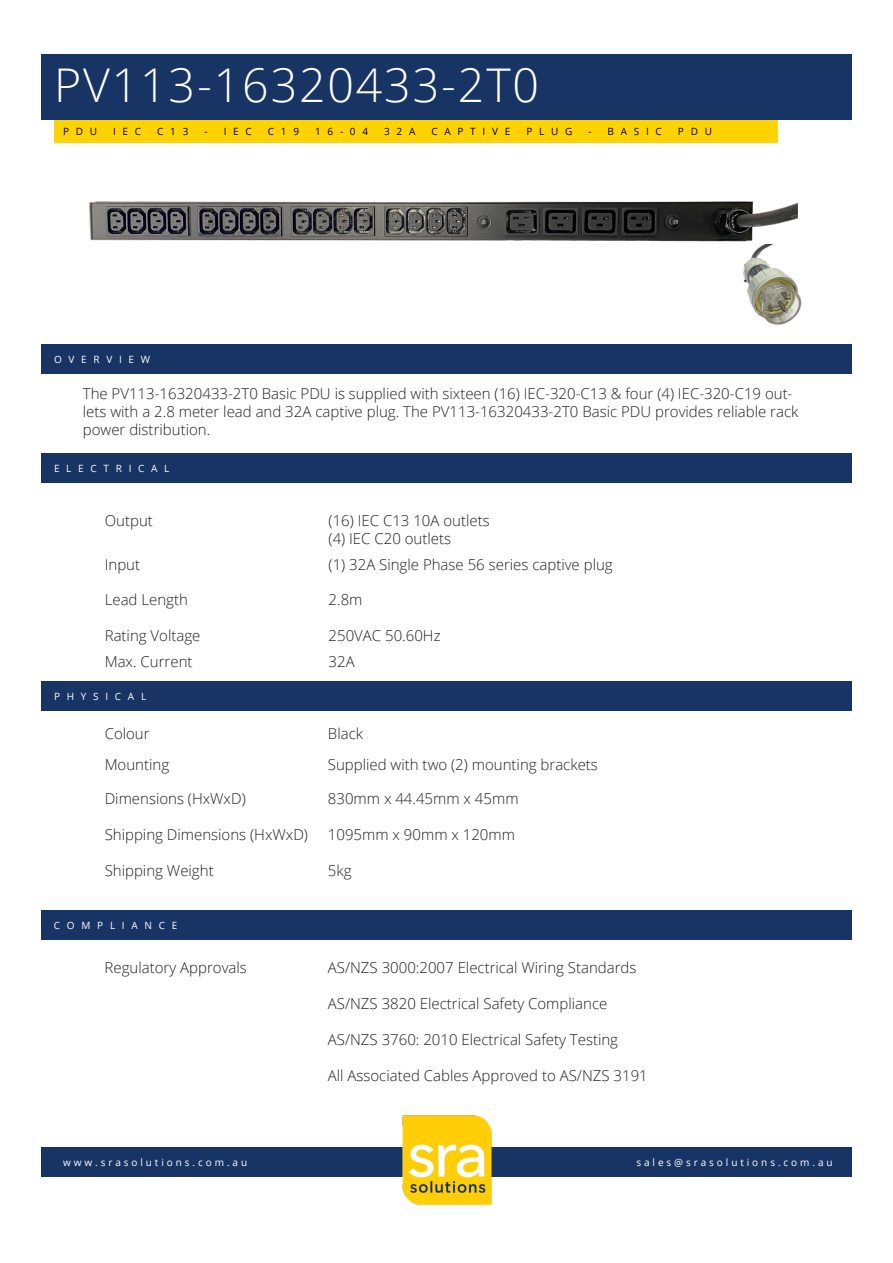
<style>
.page{position:relative;width:893px;height:1263px;background:#fff}
.page>*{position:absolute;margin:0;border:0;box-sizing:border-box;transform-origin:0 0}
.t1{font:300 46.5px "Open Sans";letter-spacing:.04em;color:#fff}
.t2{font:300 15px/18px "Open Sans";color:#231f20}
.t3{font:10.05px "Open Sans";letter-spacing:.29em;color:#fff}
.t4{font:10.05px "Open Sans";letter-spacing:.67em;color:#000}
.t5{font:10.05px "Open Sans";letter-spacing:.67em;color:#fff}
</style>
<div class="page">
<div style="left:41px;top:1148px;width:811px;height:29px;background:#173464"></div>
<div style="left:54px;top:120px;width:723px;height:23px;background:#ffd204"></div>
<div style="left:41px;top:54px;width:811px;height:66px;background:#173464"></div>
<div style="left:41px;top:344px;width:811px;height:30px;background:#173464"></div>
<div style="left:41px;top:681px;width:811px;height:30px;background:#173464"></div>
<img style="left:397px;top:1115px;width:99px;height:90px">
<div style="left:41px;top:453px;width:811px;height:30px;background:#173464"></div>
<div style="left:41px;top:910px;width:811px;height:30px;background:#173464"></div>
<img style="left:89px;top:201px;width:708px;height:44px">
<img style="left:743px;top:245px;width:59px;height:80px">
<p class="t1" style="left:54px;top:54px;width:487px">PV113-16320433-2T0</p>
<p class="t4" style="left:63px;top:125px;width:36px">PDU</p>
<p class="t4" style="left:113px;top:125px;width:30px">IEC</p>
<p class="t4" style="left:157px;top:125px;width:33px">C13</p>
<p class="t4" style="left:204px;top:125px;width:49px">- IEC</p>
<p class="t4" style="left:268px;top:125px;width:33px">C19</p>
<p class="t4" style="left:315px;top:125px;width:55px">16-04</p>
<p class="t4" style="left:384px;top:125px;width:33px">32A</p>
<p class="t4" style="left:431px;top:125px;width:80px">CAPTIVE</p>
<p class="t4" style="left:526px;top:125px;width:47px">PLUG</p>
<p class="t4" style="left:588px;top:125px;width:75px">- BASIC</p>
<p class="t4" style="left:678px;top:125px;width:36px">PDU</p>
<p class="t5" style="left:54px;top:352px;width:98px">OVERVIEW</p>
<p class="t2" style="left:83px;top:385px;width:717px">The PV113-16320433-2T0 Basic PDU is supplied with sixteen (16) IEC-320-C13 &amp; four (4) IEC-320-C19 out&shy;lets with a 2.8 meter lead and 32A captive plug. The PV113-16320433-2T0 Basic PDU provides reliable rack power distribution.</p>
<p class="t5" style="left:54px;top:461px;width:117px">ELECTRICAL</p>
<p class="t2" style="left:105px;top:511px;width:50px">Output</p>
<p class="t2" style="left:329px;top:511px;width:163px">(16) IEC C13 10A outlets</p>
<p class="t2" style="left:329px;top:529px;width:124px">(4) IEC C20 outlets</p>
<p class="t2" style="left:105px;top:556px;width:37px">Input</p>
<p class="t2" style="left:329px;top:556px;width:286px">(1) 32A Single Phase 56 series captive plug</p>
<p class="t2" style="left:105px;top:590px;width:85px">Lead Length</p>
<p class="t2" style="left:329px;top:590px;width:35px">2.8m</p>
<p class="t2" style="left:105px;top:626px;width:97px">Rating Voltage</p>
<p class="t2" style="left:329px;top:626px;width:114px">250VAC 50.60Hz</p>
<p class="t2" style="left:105px;top:652px;width:89px">Max. Current</p>
<p class="t2" style="left:329px;top:652px;width:28px">32A</p>
<p class="t5" style="left:54px;top:689px;width:94px">PHYSICAL</p>
<p class="t2" style="left:105px;top:725px;width:46px">Colour</p>
<p class="t2" style="left:328px;top:725px;width:37px">Black</p>
<p class="t2" style="left:105px;top:755px;width:66px">Mounting</p>
<p class="t2" style="left:328px;top:755px;width:271px">Supplied with two (2) mounting brackets</p>
<p class="t2" style="left:105px;top:789px;width:143px">Dimensions (HxWxD)</p>
<p class="t2" style="left:328px;top:789px;width:192px">830mm x 44.45mm x 45mm</p>
<p class="t2" style="left:105px;top:825px;width:205px">Shipping Dimensions (HxWxD)</p>
<p class="t2" style="left:328px;top:825px;width:189px">1095mm x 90mm x 120mm</p>
<p class="t2" style="left:105px;top:861px;width:110px">Shipping Weight</p>
<p class="t2" style="left:328px;top:861px;width:25px">5kg</p>
<p class="t5" style="left:54px;top:918px;width:125px">COMPLIANCE</p>
<p class="t2" style="left:105px;top:958px;width:144px">Regulatory Approvals</p>
<p class="t2" style="left:328px;top:958px;width:310px">AS/NZS 3000:2007 Electrical Wiring Standards</p>
<p class="t2" style="left:328px;top:994px;width:281px">AS/NZS 3820 Electrical Safety Compliance</p>
<p class="t2" style="left:328px;top:1030px;width:292px">AS/NZS 3760: 2010 Electrical Safety Testing</p>
<p class="t2" style="left:328px;top:1066px;width:321px">All Associated Cables Approved to AS/NZS 3191</p>
<p class="t3" style="left:63px;top:1156px;width:186px">www.srasolutions.com.au</p>
<p class="t3" style="left:636px;top:1156px;width:198px">sales@srasolutions.com.au</p>
</div>
